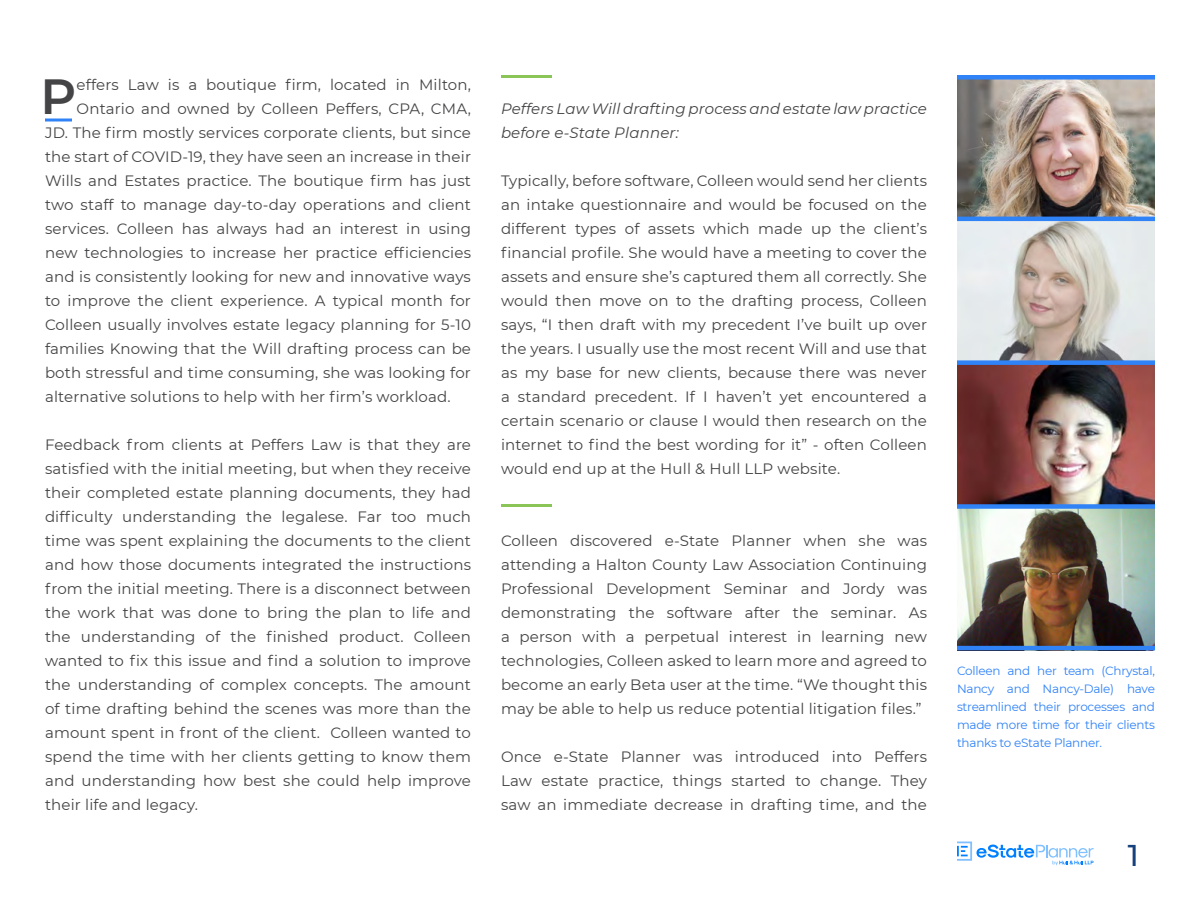
<style>
.page{position:relative;width:1200px;height:900px;background:#fff}
.page>*{position:absolute;margin:0;border:0;box-sizing:border-box;transform-origin:0 0}
.t1{font:600 49.35px "Montserrat";color:#444446}
.t2{font:500 30px "Montserrat";color:#16417c}
.t3{font:15px/24px "Montserrat";letter-spacing:.01em;color:#444446;text-align:justify}
.t4{font:italic 15px/24px "Montserrat";letter-spacing:.01em;color:#444446}
.t5{font:12px/18px "Montserrat";letter-spacing:-.02em;color:#3082f7;text-align:justify}
</style>
<div class="page">
<svg style="left:957px;top:842px;width:137px;height:23px"></svg>
<img style="left:957px;top:80px;width:198px;height:566px">
<hr style="left:501px;top:75px;width:51px;height:3px;background:#8bc557">
<hr style="left:501px;top:504px;width:51px;height:3px;background:#8bc557">
<div style="left:957px;top:75px;width:198px;height:5px;background:#3082f7"></div>
<svg style="left:45px;top:118px;width:27px;height:4px"></svg>
<hr style="left:957px;top:217px;width:198px;height:4px;background:#3082f7">
<div style="left:957px;top:360px;width:198px;height:5px;background:#3082f7"></div>
<div style="left:957px;top:504px;width:198px;height:5px;background:#3082f7"></div>
<hr style="left:957px;top:646px;width:198px;height:4px;background:#3082f7">
<h1 class="t1" style="left:40px;top:61px;width:37px">P</h1>
<p class="t3" style="left:77px;top:72px;width:396px">effers Law is a boutique firm, located in Milton,</p>
<p class="t3" style="left:77px;top:96px;width:396px">Ontario and owned by Colleen Peffers, CPA, CMA,</p>
<p class="t3" style="left:45px;top:120px;width:428px">JD. The firm mostly services corporate clients, but since</p>
<p class="t3" style="left:45px;top:144px;width:428px">the start of COVID-19, they have seen an increase in their</p>
<p class="t3" style="left:45px;top:168px;width:428px">Wills and Estates practice. The boutique firm has just</p>
<p class="t3" style="left:45px;top:192px;width:428px">two staff to manage day-to-day operations and client</p>
<p class="t3" style="left:45px;top:216px;width:428px">services. Colleen has always had an interest in using</p>
<p class="t3" style="left:45px;top:240px;width:428px">new technologies to increase her practice efficiencies</p>
<p class="t3" style="left:45px;top:264px;width:427px">and is consistently looking for new and innovative ways</p>
<p class="t3" style="left:45px;top:288px;width:427px">to improve the client experience. A typical month for</p>
<p class="t3" style="left:45px;top:312px;width:428px">Colleen usually involves estate legacy planning for 5-10</p>
<p class="t3" style="left:45px;top:336px;width:428px">families Knowing that the Will drafting process can be</p>
<p class="t3" style="left:45px;top:360px;width:427px">both stressful and time consuming, she was looking for</p>
<p class="t3" style="left:45px;top:384px;width:407px">alternative solutions to help with her firm’s workload.</p>
<p class="t3" style="left:45px;top:432px;width:428px">Feedback from clients at Peffers Law is that they are satisfied with the initial meeting, but when they receive their completed estate planning documents, they had difficulty understanding the legalese. Far too much time was spent explaining the documents to the client and how those documents integrated the instructions from the initial meeting. There is a disconnect between the work that was done to bring the plan to life and the understanding of the finished product. Colleen wanted to fix this issue and find a solution to improve the understanding of complex concepts. The amount of time drafting behind the scenes was more than the amount spent in front of the client. Colleen wanted to spend the time with her clients getting to know them and understanding how best she could help improve their life and legacy.</p>
<p class="t4" style="left:501px;top:96px;width:427px">Peffers Law Will drafting process and estate law practice before e-State Planner:</p>
<p class="t3" style="left:501px;top:168px;width:428px">Typically, before software, Colleen would send her clients an intake questionnaire and would be focused on the different types of assets which made up the client’s financial profile. She would have a meeting to cover the assets and ensure she’s captured them all correctly. She would then move on to the drafting process, Colleen says, “I then draft with my precedent I’ve built up over the years. I usually use the most recent Will and use that as my base for new clients, because there was never a standard precedent. If I haven’t yet encountered a certain scenario or clause I would then research on the internet to find the best wording for it” - often Colleen would end up at the Hull &amp; Hull LLP website.</p>
<p class="t3" style="left:501px;top:528px;width:428px">Colleen discovered e-State Planner when she was attending a Halton County Law Association Continuing Professional Development Seminar and Jordy was demonstrating the software after the seminar. As a person with a perpetual interest in learning new technologies, Colleen asked to learn more and agreed to become an early Beta user at the time. “We thought this may be able to help us reduce potential litigation files.”</p>
<p class="t3" style="left:501px;top:744px;width:428px">Once e-State Planner was introduced into Peffers Law estate practice, things started to change. They saw an immediate decrease in drafting time, and the</p>
<p class="t5" style="left:957px;top:661px;width:200px">Colleen and her team (Chrystal, Nancy and Nancy-Dale) have streamlined their processes and made more time for their clients thanks to eState Planner.</p>
<h2 class="t2" style="left:1128px;top:834px;width:13px">1</h2>
</div>
